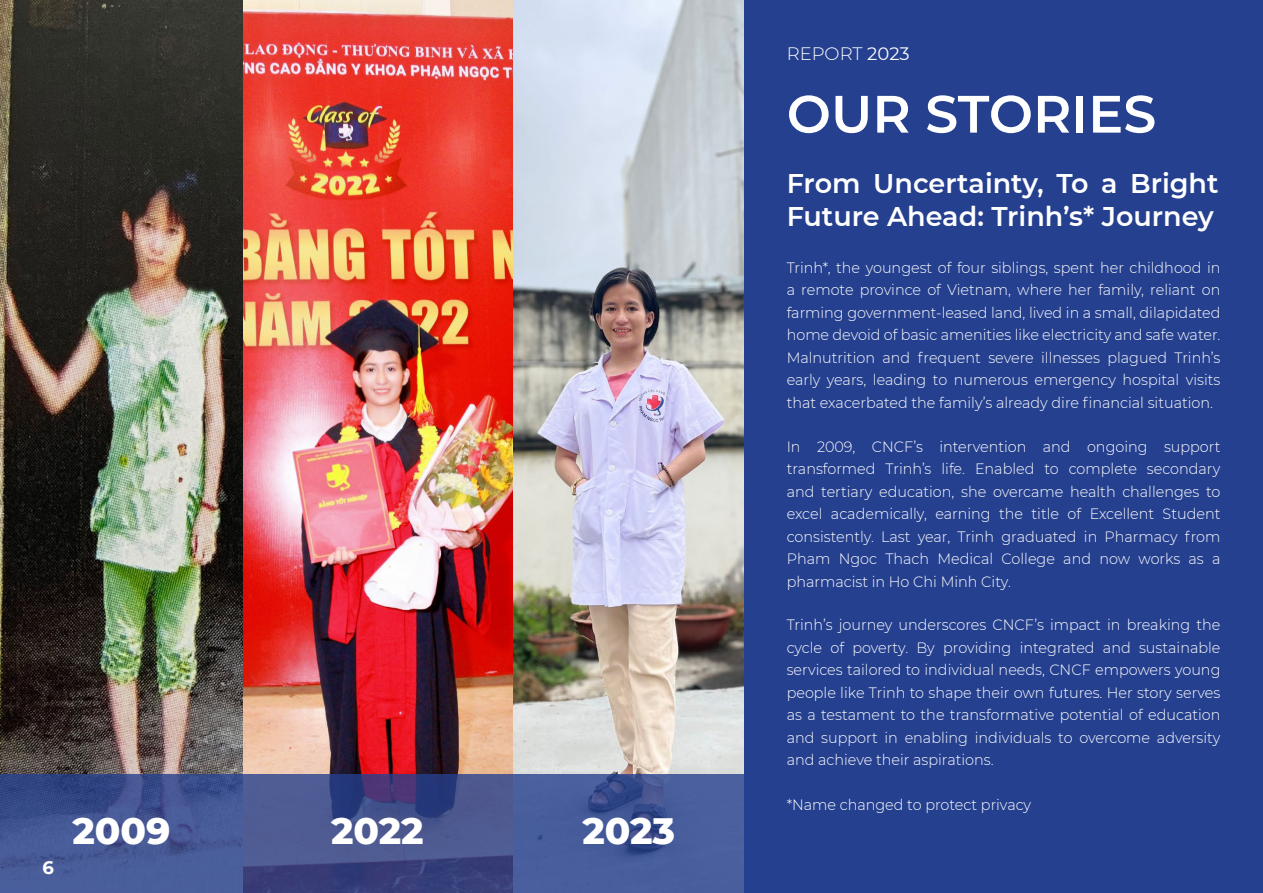
<style>
.page{position:relative;width:1263px;height:893px;background:#fff}
.page>*{position:absolute;margin:0;border:0;box-sizing:border-box;transform-origin:0 0}
.t1{font:600 52.5px "Montserrat";color:#fff}
.t2{font:800 37.5px "Montserrat";color:#fff}
.t3{font:600 27px/33px "Montserrat";color:#fff}
.t4{font:300 18px "Montserrat";color:#fff}
.t5{font:700 18px "Montserrat";color:#fff}
.t6{font:300 15px/22.5px "Montserrat";color:#fff;text-align:justify;scale:.96 1}
.s1{font-weight:400}
</style>
<div class="page">
<img style="left:0;top:0;width:744px;height:774px">
<svg style="left:0;top:774px;width:744px;height:119px;fill:#495b95"></svg>
<div style="left:744px;top:0;width:519px;height:893px;background:#25408f"></div>
<p class="t5" style="left:43px;top:854px;width:13px">6</p>
<h2 class="t2" style="left:72px;top:803px;width:100px">2009</h2>
<h2 class="t2" style="left:331px;top:803px;width:94px">2022</h2>
<h2 class="t2" style="left:582px;top:803px;width:94px">2023</h2>
<p class="t4" style="left:787px;top:41px;width:124px">REPORT <span class="s1">2023</span></p>
<h1 class="t1" style="left:787px;top:77px;width:371px">OUR STORIES</h1>
<h3 class="t3" style="left:787px;top:166px;width:433px">From Uncertainty, To a Bright<br>Future Ahead: Trinh’s* Journey</h3>
<p class="t6" style="left:787px;top:256px;width:453px">Trinh*, the youngest of four siblings, spent her childhood in a remote province of Vietnam, where her family, reliant on farming government-leased land, lived in a small, dilapidated home devoid of basic amenities like electricity and safe water.<br>Malnutrition and frequent severe illnesses plagued Trinh’s early years, leading to numerous emergency hospital visits that exacerbated the family’s already dire financial situation.</p>
<p class="t6" style="left:787px;top:435px;width:453px">In 2009, CNCF’s intervention and ongoing support transformed Trinh’s life. Enabled to complete secondary and tertiary education, she overcame health challenges to excel academically, earning the title of Excellent Student consistently. Last year, Trinh graduated in Pharmacy from Pham Ngoc Thach Medical College and now works as a pharmacist in Ho Chi Minh City.</p>
<p class="t6" style="left:787px;top:613px;width:453px">Trinh’s journey underscores CNCF’s impact in breaking the cycle of poverty. By providing integrated and sustainable services tailored to individual needs, CNCF empowers young people like Trinh to shape their own futures. Her story serves as a testament to the transformative potential of education and support in enabling individuals to overcome adversity and achieve their aspirations.</p>
<p class="t6" style="left:787px;top:793px;width:256px">*Name changed to protect privacy</p>
</div>
